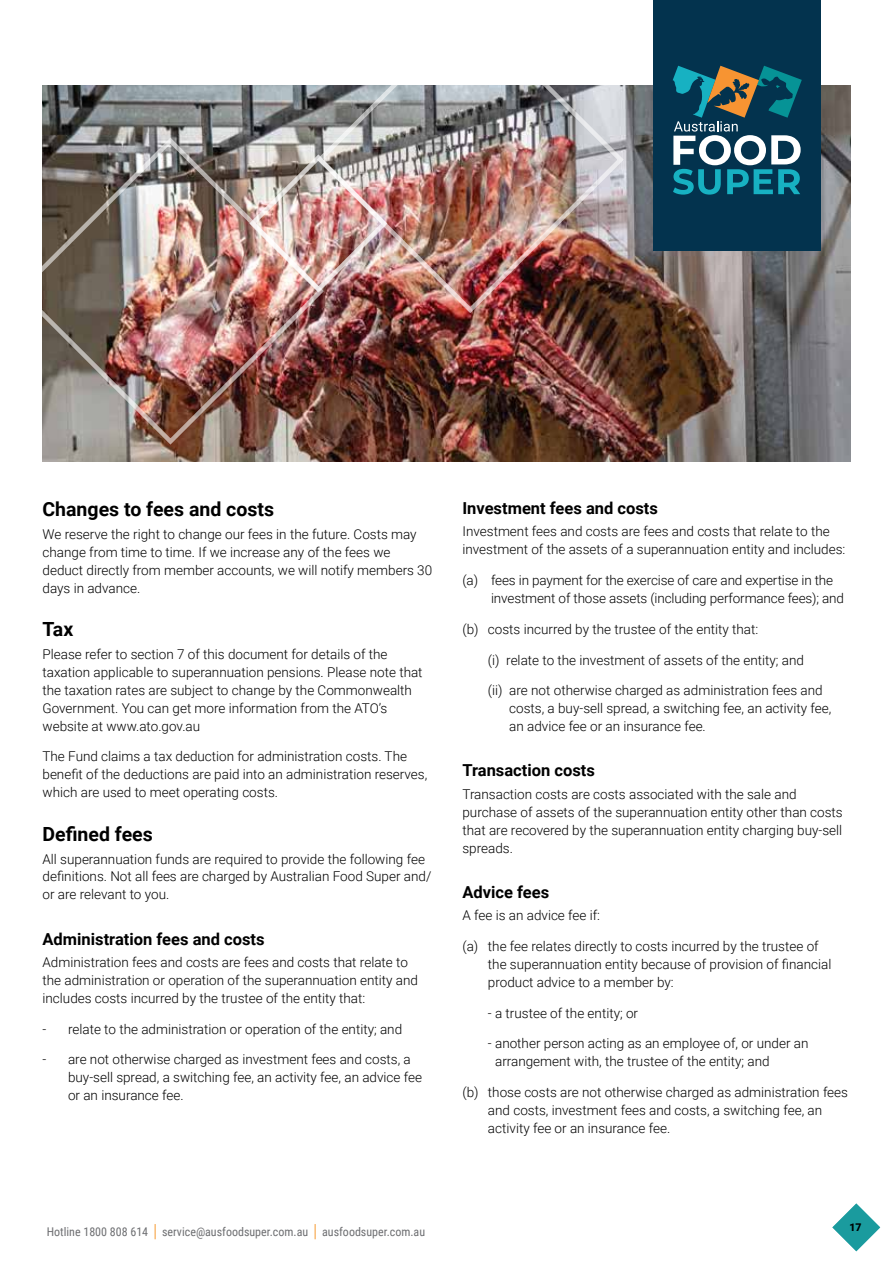
<style>
.page{position:relative;width:893px;height:1263px;background:#fff}
.page>*{position:absolute;margin:0;border:0;box-sizing:border-box;transform-origin:0 0}
.t1{font:700 19.5px "Roboto";color:#000}
.t2{font:700 16.5px "Roboto";color:#000}
.t3{font:300 13.5px/18px "Roboto";color:#000}
.t4{font:12px "Roboto Condensed";color:#6d6e71}
.t5{font:700 10.5px "Roboto";color:#000}
.s1{font-size:18px;color:#f59222}
</style>
<div class="page">
<svg style="left:832px;top:1203px;width:48px;height:48px"></svg>
<img style="left:43px;top:85px;width:807px;height:376px">
<img style="left:42px;top:135px;width:284px;height:312px">
<img style="left:315px;top:85px;width:311px;height:230px">
<img style="left:247px;top:152px;width:143px;height:143px">
<div style="left:653px;top:0;width:168px;height:250px;background:#03334e"></div>
<svg style="left:673px;top:66px;width:129px;height:129px"></svg>
<h1 class="t1" style="left:43px;top:496px;width:233px">Changes to fees and costs</h1>
<p class="t3" style="left:43px;top:524px;width:391px">We reserve the right to change our fees in the future. Costs may change from time to time. If we increase any of the fees we deduct directly from member accounts, we will notify members 30 days in advance.</p>
<h1 class="t1" style="left:43px;top:616px;width:32px">Tax</h1>
<p class="t3" style="left:43px;top:644px;width:382px">Please refer to section 7 of this document for details of the taxation applicable to superannuation pensions. Please note that the taxation rates are subject to change by the Commonwealth Government. You can get more information from the ATO’s website at www.ato.gov.au</p>
<p class="t3" style="left:43px;top:747px;width:386px">The Fund claims a tax deduction for administration costs. The benefit of the deductions are paid into an administration reserves, which are used to meet operating costs.</p>
<h1 class="t1" style="left:43px;top:821px;width:112px">Defined fees</h1>
<p class="t3" style="left:43px;top:849px;width:390px">All superannuation funds are required to provide the following fee definitions. Not all fees are charged by Australian Food Super and/ or are relevant to you.</p>
<p class="t2" style="left:43px;top:927px;width:224px">Administration fees and costs</p>
<p class="t3" style="left:43px;top:952px;width:377px">Administration fees and costs are fees and costs that relate to the administration or operation of the superannuation entity and includes costs incurred by the trustee of the entity that:</p>
<p class="t3" style="left:43px;top:1019px;width:361px">- relate to the administration or operation of the entity; and</p>
<p class="t3" style="left:68px;top:1050px;width:356px;text-indent:-26px">- are not otherwise charged as investment fees and costs, a buy-sell spread, a switching fee, an activity fee, an advice fee or an insurance fee.</p>
<p class="t2" style="left:462px;top:497px;width:197px">Investment fees and costs</p>
<p class="t3" style="left:462px;top:522px;width:384px">Investment fees and costs are fees and costs that relate to the investment of the assets of a superannuation entity and includes:</p>
<p class="t3" style="left:491px;top:571px;width:354px;text-indent:-29px">(a) fees in payment for the exercise of care and expertise in the investment of those assets (including performance fees); and</p>
<p class="t3" style="left:462px;top:620px;width:297px">(b) costs incurred by the trustee of the entity that:</p>
<p class="t3" style="left:488px;top:650px;width:318px">(i) relate to the investment of assets of the entity; and</p>
<p class="t3" style="left:509px;top:681px;width:324px;text-indent:-21px">(ii) are not otherwise charged as administration fees and costs, a buy-sell spread, a switching fee, an activity fee, an advice fee or an insurance fee.</p>
<p class="t2" style="left:462px;top:759px;width:134px">Transaction costs</p>
<p class="t3" style="left:462px;top:784px;width:382px">Transaction costs are costs associated with the sale and purchase of assets of the superannuation entity other than costs that are recovered by the superannuation entity charging buy-sell spreads.</p>
<p class="t2" style="left:462px;top:880px;width:88px">Advice fees</p>
<p class="t3" style="left:462px;top:906px;width:139px">A fee is an advice fee if:</p>
<p class="t3" style="left:488px;top:936px;width:345px;text-indent:-26px">(a) the fee relates directly to costs incurred by the trustee of the superannuation entity because of provision of financial product advice to a member by:</p>
<p class="t3" style="left:488px;top:1003px;width:152px">- a trustee of the entity; or</p>
<p class="t3" style="left:495px;top:1034px;width:315px;text-indent:-7px">- another person acting as an employee of, or under an arrangement with, the trustee of the entity; and</p>
<p class="t3" style="left:488px;top:1083px;width:362px;text-indent:-26px">(b) those costs are not otherwise charged as administration fees and costs, investment fees and costs, a switching fee, an activity fee or an insurance fee.</p>
<p class="t4" style="left:47px;top:1223px;width:380px">Hotline 1800 808 614 <span class="s1">|</span> service@ausfoodsuper.com.au <span class="s1">|</span> ausfoodsuper.com.au</p>
<p class="t5" style="left:850px;top:1220px;width:14px">17</p>
</div>
